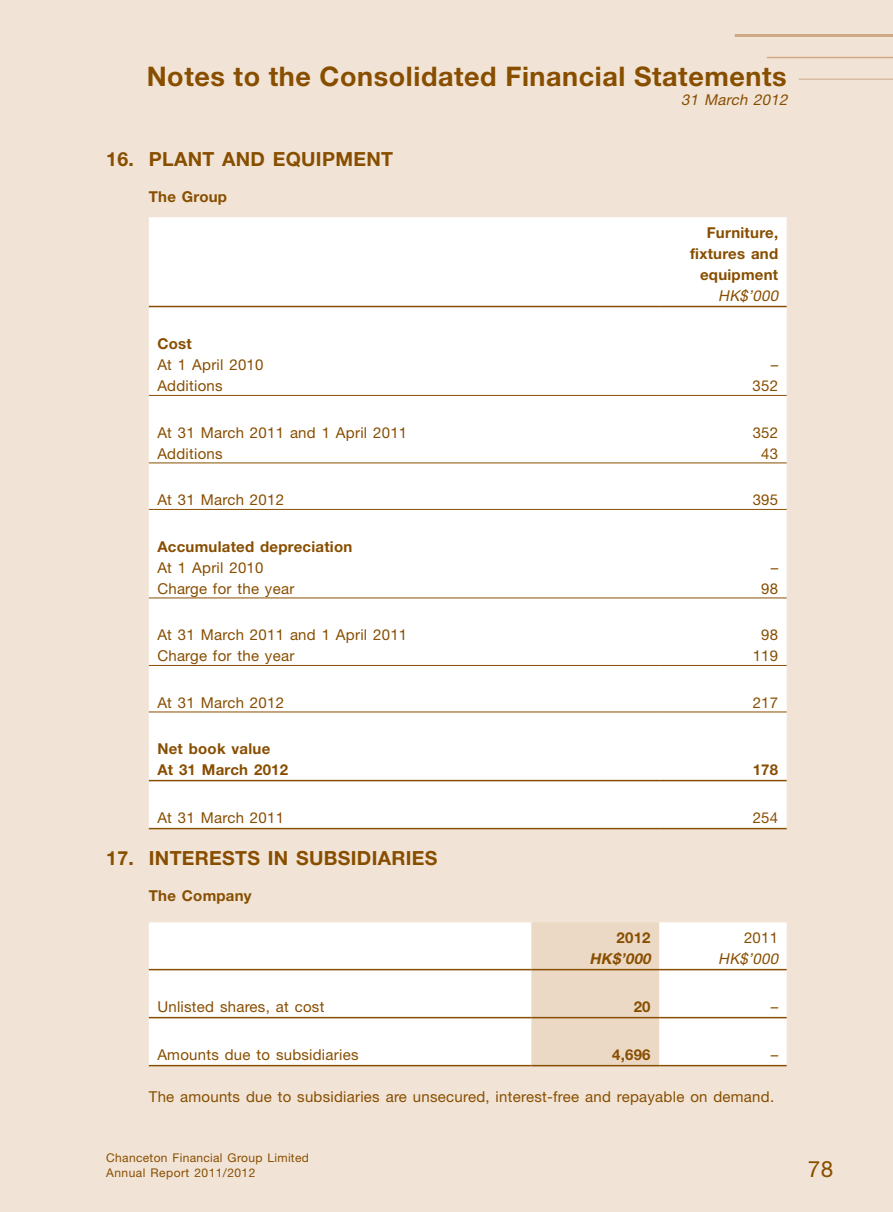
<style>
.page{position:relative;width:893px;height:1212px;background:#f1e4d6}
.page>*{position:absolute;margin:0;border:0;box-sizing:border-box;transform-origin:0 0}
.t1{font:700 27px "Helvetica Neue LT Std";letter-spacing:.02em;color:#884e00}
.t2{font:22.5px "Helvetica Neue LT Std";color:#884e00}
.t3{font:700 19.5px "Helvetica Neue LT Std";letter-spacing:.015em;color:#884e00}
.t4{font:15px "Helvetica Neue LT Std";letter-spacing:.015em;color:#884e00}
.t5{font:700 15px/21px "Helvetica Neue LT Std";letter-spacing:.015em;color:#884e00;text-align:right}
.t6{font:italic 15px "Helvetica Neue LT Std";color:#884e00}
.t7{font:italic 700 15px "Helvetica Neue LT Std";color:#884e00}
.t8{font:12px/15px "Helvetica Neue LT Std";letter-spacing:.025em;color:#884e00}
</style>
<div class="page">
<hr style="left:735px;top:34px;width:158px;height:3px;background:#cea982">
<hr style="left:767px;top:57px;width:126px;height:1px;background:#cea982">
<hr style="left:799px;top:79px;width:94px;height:1px;background:#cea982">
<div style="left:149px;top:217px;width:638px;height:610px;background:#fff"></div>
<hr style="left:149px;top:306px;width:510px;height:1px;background:#884e00">
<hr style="left:659px;top:306px;width:128px;height:1px;background:#884e00">
<hr style="left:149px;top:395px;width:510px;height:1px;background:#884e00">
<hr style="left:659px;top:395px;width:128px;height:1px;background:#884e00">
<hr style="left:149px;top:462px;width:510px;height:1px;background:#884e00">
<hr style="left:659px;top:462px;width:128px;height:1px;background:#884e00">
<hr style="left:149px;top:509px;width:510px;height:1px;background:#884e00">
<hr style="left:659px;top:509px;width:128px;height:1px;background:#884e00">
<hr style="left:149px;top:597px;width:510px;height:1px;background:#884e00">
<hr style="left:659px;top:597px;width:128px;height:1px;background:#884e00">
<hr style="left:149px;top:665px;width:510px;height:1px;background:#884e00">
<hr style="left:659px;top:665px;width:128px;height:1px;background:#884e00">
<hr style="left:149px;top:711px;width:510px;height:1px;background:#884e00">
<hr style="left:659px;top:711px;width:128px;height:1px;background:#884e00">
<hr style="left:149px;top:780px;width:510px;height:1px;background:#884e00">
<hr style="left:659px;top:780px;width:128px;height:1px;background:#884e00">
<hr style="left:149px;top:828px;width:510px;height:1px;background:#884e00">
<hr style="left:659px;top:828px;width:128px;height:1px;background:#884e00">
<div style="left:149px;top:922px;width:638px;height:143px;background:#fff"></div>
<div style="left:531px;top:922px;width:128px;height:143px;background:#ebd9c6"></div>
<hr style="left:149px;top:969px;width:382px;height:1px;background:#884e00">
<hr style="left:531px;top:969px;width:128px;height:1px;background:#884e00">
<hr style="left:659px;top:969px;width:128px;height:1px;background:#884e00">
<hr style="left:149px;top:1017px;width:382px;height:1px;background:#884e00">
<hr style="left:531px;top:1017px;width:128px;height:1px;background:#884e00">
<hr style="left:659px;top:1017px;width:128px;height:1px;background:#884e00">
<hr style="left:149px;top:1065px;width:382px;height:1px;background:#884e00">
<hr style="left:531px;top:1065px;width:128px;height:1px;background:#884e00">
<hr style="left:659px;top:1065px;width:128px;height:1px;background:#884e00">
<h1 class="t1" style="left:147px;top:67px;width:641px">Notes to the Consolidated Financial Statements</h1>
<h3 class="t3" style="left:106px;top:152px;width:288px">16. PLANT AND EQUIPMENT</h3>
<p class="t5" style="left:149px;top:188px;width:80px">The Group</p>
<p class="t6" style="left:681px;top:94px;width:110px">31 March 2012</p>
<p class="t5" style="left:690px;top:224px;width:90px">Furniture, fixtures and equipment</p>
<p class="t6" style="left:718px;top:291px;width:64px">HK$’000</p>
<p class="t5" style="left:157px;top:335px;width:36px">Cost</p>
<p class="t4" style="left:157px;top:360px;width:108px">At 1 April 2010</p>
<p class="t4" style="left:771px;top:360px;width:9px">–</p>
<p class="t4" style="left:157px;top:381px;width:67px">Additions</p>
<p class="t4" style="left:753px;top:381px;width:27px">352</p>
<p class="t4" style="left:157px;top:427px;width:251px">At 31 March 2011 and 1 April 2011</p>
<p class="t4" style="left:753px;top:427px;width:27px">352</p>
<p class="t4" style="left:157px;top:448px;width:67px">Additions</p>
<p class="t4" style="left:761px;top:448px;width:18px">43</p>
<p class="t4" style="left:157px;top:495px;width:128px">At 31 March 2012</p>
<p class="t4" style="left:753px;top:495px;width:27px">395</p>
<p class="t5" style="left:157px;top:538px;width:197px">Accumulated depreciation</p>
<p class="t4" style="left:157px;top:562px;width:108px">At 1 April 2010</p>
<p class="t4" style="left:771px;top:562px;width:9px">–</p>
<p class="t4" style="left:157px;top:583px;width:139px">Charge for the year</p>
<p class="t4" style="left:761px;top:583px;width:18px">98</p>
<p class="t4" style="left:157px;top:630px;width:251px">At 31 March 2011 and 1 April 2011</p>
<p class="t4" style="left:761px;top:630px;width:18px">98</p>
<p class="t4" style="left:157px;top:651px;width:139px">Charge for the year</p>
<p class="t4" style="left:753px;top:651px;width:27px">119</p>
<p class="t4" style="left:157px;top:697px;width:128px">At 31 March 2012</p>
<p class="t4" style="left:753px;top:697px;width:27px">217</p>
<p class="t5" style="left:157px;top:740px;width:132px;text-align:left">Net book value<br>At 31 March 2012</p>
<p class="t5" style="left:753px;top:761px;width:27px">178</p>
<p class="t4" style="left:157px;top:813px;width:128px">At 31 March 2011</p>
<p class="t4" style="left:753px;top:813px;width:27px">254</p>
<h3 class="t3" style="left:106px;top:851px;width:333px">17. INTERESTS IN SUBSIDIARIES</h3>
<p class="t5" style="left:149px;top:887px;width:104px">The Company</p>
<p class="t5" style="left:616px;top:929px;width:36px">2012</p>
<p class="t4" style="left:744px;top:933px;width:36px">2011</p>
<p class="t7" style="left:590px;top:954px;width:65px">HK$ ’000</p>
<p class="t6" style="left:718px;top:954px;width:64px">HK$’000</p>
<p class="t4" style="left:157px;top:1002px;width:169px">Unlisted shares, at cost</p>
<p class="t5" style="left:634px;top:998px;width:18px">20</p>
<p class="t4" style="left:771px;top:1002px;width:9px">–</p>
<p class="t4" style="left:157px;top:1050px;width:203px">Amounts due to subsidiaries</p>
<p class="t5" style="left:612px;top:1046px;width:40px">4,696</p>
<p class="t4" style="left:771px;top:1050px;width:9px">–</p>
<p class="t4" style="left:149px;top:1092px;width:627px">The amounts due to subsidiaries are unsecured, interest-free and repayable on demand.</p>
<p class="t8" style="left:106px;top:1152px;width:204px">Chanceton Financial Group Limited<br>Annual Report 2011/2012</p>
<h2 class="t2" style="left:808px;top:1161px;width:27px">78</h2>
</div>
